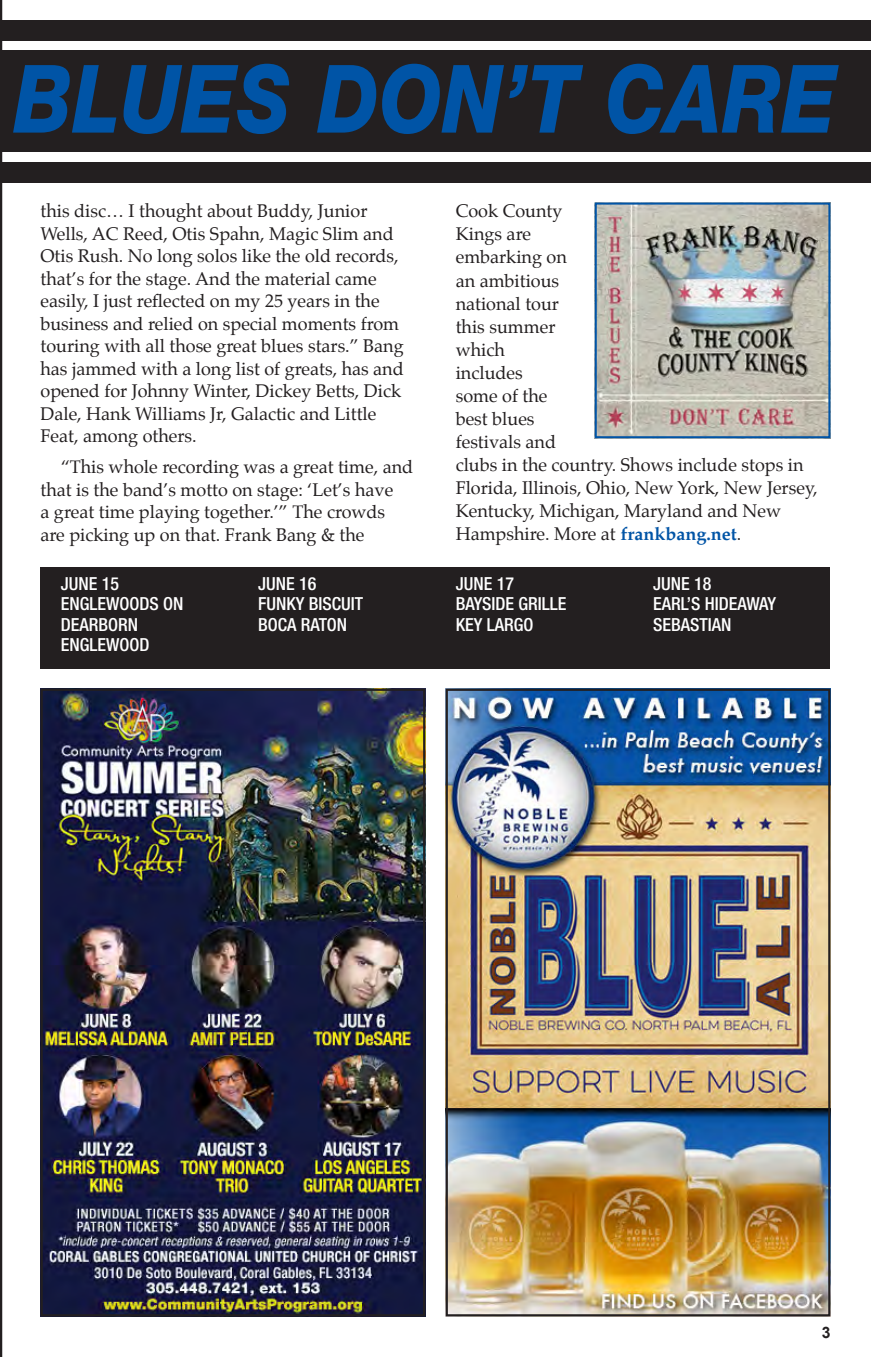
<style>
.page{position:relative;width:871px;height:1357px;background:#fff}
.page>*{position:absolute;margin:0;border:0;box-sizing:border-box;transform-origin:0 0}
.t1{font:italic 800 94.5px "Helvetica Neue";letter-spacing:.01em;color:#0054a6;scale:.85 1}
.t2{font:18px/22.9px "Palatino";color:#231f20}
.t3{font:500 condensed 18px/20.2px "Helvetica Neue";color:#fff}
.t4{font:700 15.75px "Arial";color:#231f20}
.s1{font-weight:700;color:#0054a6}
</style>
<div class="page">
<hr style="left:0;top:0;width:2px;height:1357px;background:#231f20">
<div style="left:0;top:51px;width:871px;height:101px;background:#231f20"></div>
<div style="left:0;top:20px;width:871px;height:20px;background:#231f20"></div>
<div style="left:0;top:162px;width:871px;height:20px;background:#231f20"></div>
<img style="left:43px;top:691px;width:379px;height:622px">
<div style="left:40px;top:688px;width:385px;height:628px;border:2px solid #231f20"></div>
<img style="left:449px;top:691px;width:378px;height:622px">
<div style="left:446px;top:688px;width:384px;height:628px;border:2px solid #231f20"></div>
<img style="left:598px;top:205px;width:229px;height:230px">
<div style="left:595px;top:202px;width:235px;height:236px;border:2px solid #0054a6"></div>
<div style="left:40px;top:567px;width:790px;height:101px;background:#231f20"></div>
<h1 class="t1" style="left:14px;top:43px;width:970px">BLUES DON’T CARE</h1>
<p class="t2" style="left:40px;top:200px;width:365px">this disc… I thought about Buddy, Junior Wells, AC Reed, Otis Spahn, Magic Slim and Otis Rush. No long solos like the old records, that’s for the stage. And the material came easily, I just reflected on my 25 years in the business and relied on special moments from touring with all those great blues stars.” Bang has jammed with a long list of greats, has and opened for Johnny Winter, Dickey Betts, Dick Dale, Hank Williams Jr, Galactic and Little Feat, among others.</p>
<p class="t2" style="left:40px;top:455px;width:374px;text-indent:20px">“This whole recording was a great time, and that is the band’s motto on stage: ‘Let’s have<br>a great time playing together.’” The crowds are picking up on that. Frank Bang &amp; the</p>
<p class="t2" style="left:456px;top:200px;width:363px">Cook County<br>Kings are<br>embarking on<br>an ambitious<br>national tour<br>this summer<br>which<br>includes<br>some of the<br>best blues<br>festivals and<br>clubs in the country. Shows include stops in<br>Florida, Illinois, Ohio, New York, New Jersey,<br>Kentucky, Michigan, Maryland and New<br>Hampshire. More at <span class="s1">frankbang.net</span>.</p>
<p class="t3" style="left:61px;top:573px;width:124px">JUNE 15<br>ENGLEWOODS ON<br>DEARBORN<br>ENGLEWOOD</p>
<p class="t3" style="left:258px;top:573px;width:106px">JUNE 16<br>FUNKY BISCUIT<br>BOCA RATON</p>
<p class="t3" style="left:456px;top:573px;width:112px">JUNE 17<br>BAYSIDE GRILLE<br>KEY LARGO</p>
<p class="t3" style="left:653px;top:573px;width:124px">JUNE 18<br>EARL’S HIDEAWAY<br>SEBASTIAN</p>
<p class="t4" style="left:821px;top:1322px;width:10px">3</p>
</div>
